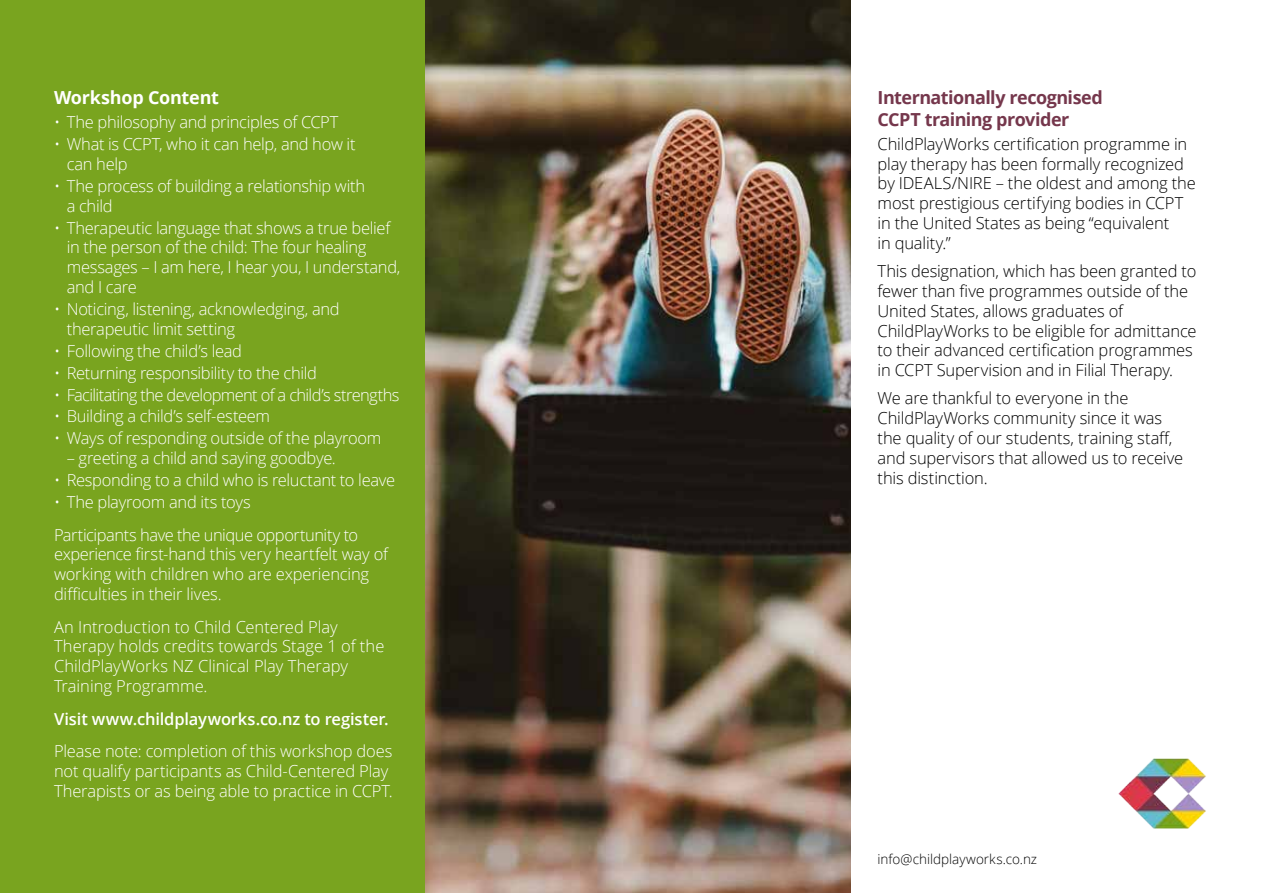
<style>
.page{position:relative;width:1263px;height:893px;background:#fff}
.page>*{position:absolute;margin:0;border:0;box-sizing:border-box;transform-origin:0 0}
.t1{font:700 18px/21.6px "Open Sans";letter-spacing:-.03em;color:#75374c}
.t2{font:700 18px "Open Sans";letter-spacing:-.015em;color:#fff}
.t3{font:300 16.5px/19.8px "Open Sans";letter-spacing:-.015em;color:#fff}
.t4{font:300 16.5px/19.8px "Open Sans";letter-spacing:-.01em;color:#000}
.t5{font:300 16.5px "Open Sans";letter-spacing:-.04em;color:#fff}
.t6{font:600 16.5px "Open Sans";letter-spacing:-.005em;color:#fff}
.t7{font:300 13.5px "Open Sans";color:#000}
</style>
<div class="page">
<div style="left:0;top:0;width:425px;height:893px;background:#79a41f"></div>
<img style="left:1118px;top:758px;width:88px;height:71px">
<img style="left:426px;top:0;width:424px;height:893px">
<p class="t2" style="left:54px;top:85px;width:167px">Workshop Content</p>
<p class="t3" style="left:54px;top:112px;width:286px">• The philosophy and principles of CCPT</p>
<p class="t3" style="left:67px;top:134px;width:290px;text-indent:-13px">• What is CCPT, who it can help, and how it can help</p>
<p class="t3" style="left:67px;top:176px;width:300px;text-indent:-13px">• The process of building a relationship with a child</p>
<p class="t3" style="left:67px;top:217px;width:335px;text-indent:-13px">• Therapeutic language that shows a true belief in the person of the child: The four healing messages – I am here, I hear you, I understand, and I care</p>
<p class="t3" style="left:67px;top:299px;width:274px;text-indent:-13px">• Noticing, listening, acknowledging, and therapeutic limit setting</p>
<p class="t3" style="left:54px;top:340px;width:190px">• Following the child’s lead</p>
<p class="t3" style="left:54px;top:362px;width:265px">• Returning responsibility to the child</p>
<p class="t5" style="left:54px;top:383px;width:347px">• Facilitating the development of a child’s strengths</p>
<p class="t3" style="left:54px;top:406px;width:218px">• Building a child’s self-esteem</p>
<p class="t3" style="left:54px;top:428px;width:329px">• Ways of responding outside of the playroom</p>
<p class="t3" style="left:67px;top:448px;width:271px">– greeting a child and saying goodbye.</p>
<p class="t3" style="left:54px;top:470px;width:343px">• Responding to a child who is reluctant to leave</p>
<p class="t3" style="left:54px;top:485px;width:306px;line-height:32.5px">• The playroom and its toys<br>Participants have the unique opportunity to</p>
<p class="t3" style="left:54px;top:544px;width:336px">experience first-hand this very heartfelt way of working with children who are experiencing difficulties in their lives.</p>
<p class="t3" style="left:54px;top:616px;width:332px">An Introduction to Child Centered Play Therapy holds credits towards Stage 1 of the ChildPlayWorks NZ Clinical Play Therapy Training Programme.</p>
<p class="t6" style="left:54px;top:707px;width:336px">Visit www.childplayworks.co.nz to register.</p>
<p class="t3" style="left:54px;top:741px;width:340px">Please note: completion of this workshop does not qualify participants as Child-Centered Play<br>Therapists or as being able to practice in CCPT.</p>
<p class="t1" style="left:878px;top:86px;width:227px">Internationally recognised<br>CCPT training provider</p>
<p class="t4" style="left:878px;top:133px;width:320px">ChildPlayWorks certification programme in play therapy has been formally recognized by IDEALS/NIRE – the oldest and among the most prestigious certifying bodies in CCPT in the United States as being “equivalent<br>in quality.”</p>
<p class="t4" style="left:878px;top:261px;width:320px">This designation, which has been granted to fewer than five programmes outside of the United States, allows graduates of ChildPlayWorks to be eligible for admittance to their advanced certification programmes in CCPT Supervision and in Filial Therapy.</p>
<p class="t4" style="left:878px;top:388px;width:307px">We are thankful to everyone in the ChildPlayWorks community since it was the quality of our students, training staff, and supervisors that allowed us to receive this distinction.</p>
<p class="t7" style="left:878px;top:850px;width:161px">info@childplayworks.co.nz</p>
</div>
